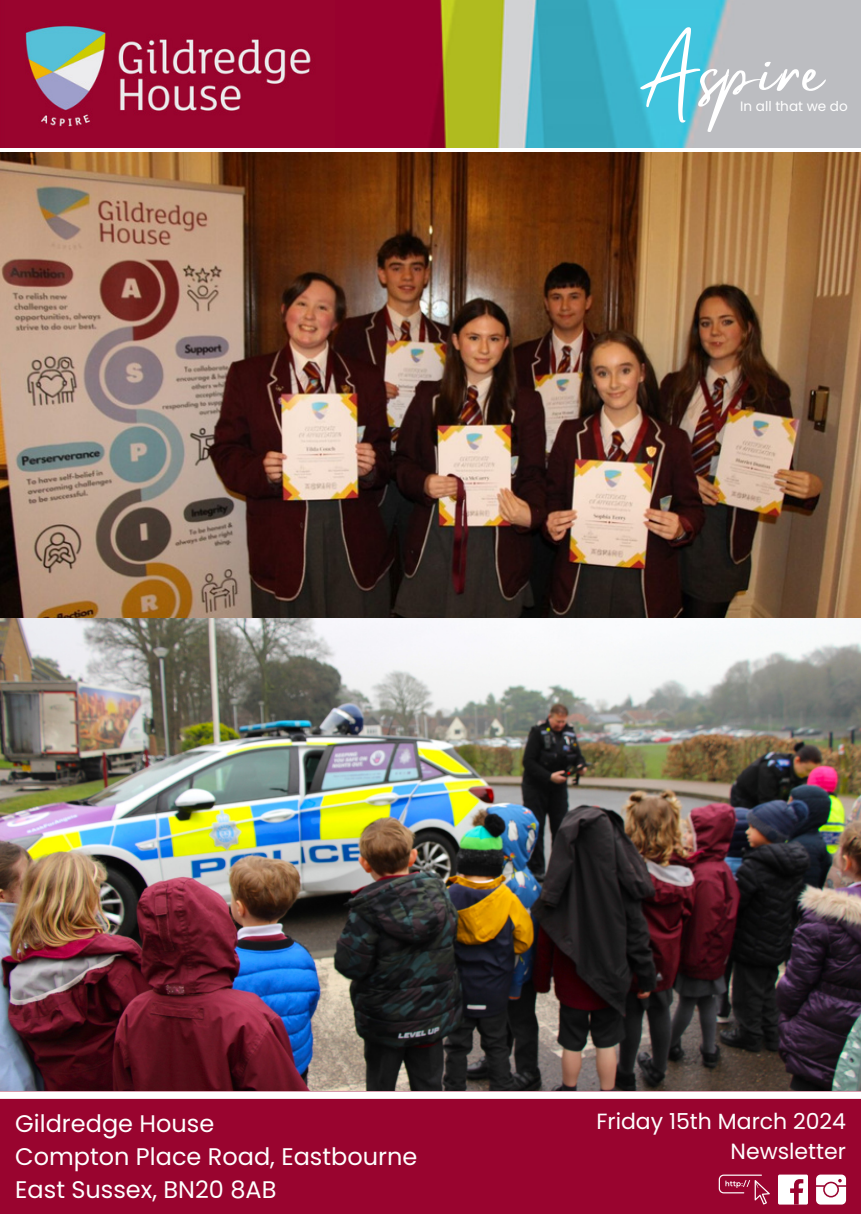
<style>
.page{position:relative;width:861px;height:1214px;background:#fff}
.page>*{position:absolute;margin:0;border:0;box-sizing:border-box;transform-origin:0 0}
.t1{font:66px "Mistrully";color:#fff}
.t2{font:24px/33px "Poppins";color:#fff}
.t3{font:22px/30px "Poppins";color:#fff;text-align:right}
.t4{font:13.6px "Poppins";color:#fff}
</style>
<div class="page">
<svg style="left:0;top:147px;width:861px;height:1px"></svg>
<div style="left:0;top:1091px;width:861px;height:122px;background:#99042f"></div>
<div style="left:0;top:1091px;width:861px;height:7px;background:#fff"></div>
<svg style="left:816px;top:1174px;width:30px;height:30px"></svg>
<div style="left:778px;top:1174px;width:30px;height:30px;background:#fff;border-radius:2px"></div>
<svg style="left:790px;top:1179px;width:13px;height:25px"></svg>
<svg style="left:719px;top:1174px;width:51px;height:30px"></svg>
<svg style="left:0;top:152px;width:861px;height:1px"></svg>
<img style="left:335px;top:0;width:526px;height:147px">
<img style="left:0;top:0;width:335px;height:147px">
<img style="left:0;top:153px;width:861px;height:937px">
<p class="t1" style="left:637px;top:18px;width:187px">Aspire</p>
<p class="t4" style="left:740px;top:97px;width:109px">In all that we do</p>
<p class="t2" style="left:15px;top:1107px;width:404px">Gildredge House<br>Compton Place Road, Eastbourne<br>East Sussex, BN20 8AB</p>
<p class="t3" style="left:596px;top:1106px;width:251px">Friday 15th March 2024<br>Newsletter</p>
</div>
